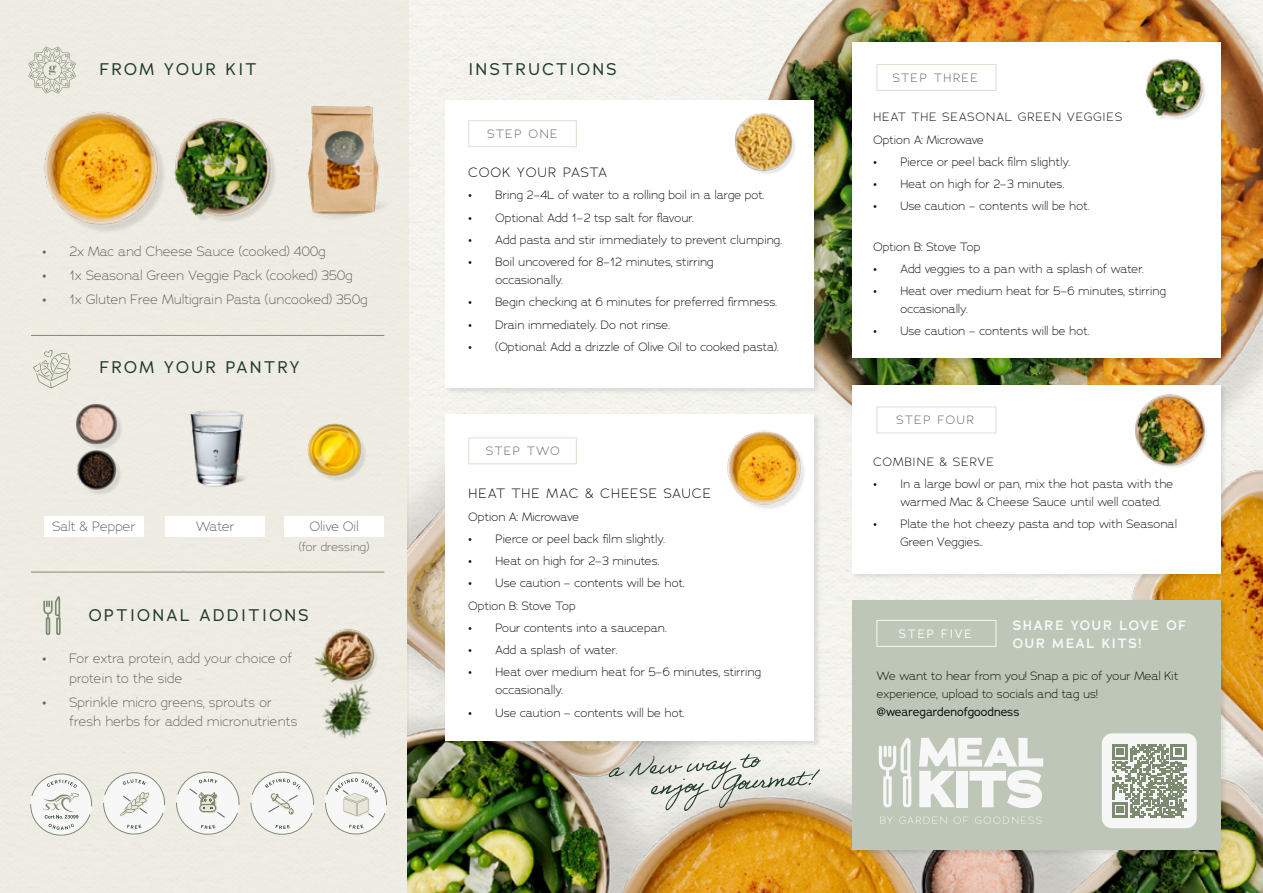
<style>
.page{position:relative;width:1263px;height:893px;background:#fff}
.page>*{position:absolute;margin:0;border:0;box-sizing:border-box;transform-origin:0 0}
.t1{font:16.5px "Adrianna";letter-spacing:.15em;color:#213b29}
.t2{font:300 13.5px/19.5px "Adrianna";color:#636363}
.t3{font:300 13.5px "Adrianna";letter-spacing:.1em;color:#0d0f0d}
.t4{font:600 13.5px/18px "Adrianna";letter-spacing:.1em;color:#f7f7f7}
.t5{font:300 12px/18px "Adrianna";color:#0d0f0d}
.t6{font:300 12px/22.2px "Adrianna";letter-spacing:.1em;color:#0d0f0d}
.t7{font:300 12px "Adrianna";letter-spacing:.15em;color:#636363}
.t8{font:12px "Adrianna";color:#0d0f0d}
.t9{font:300 12px "Adrianna";color:#636363}
.t10{font:12px "Adrianna";letter-spacing:.15em;color:#f7f7f7}
</style>
<div class="page">
<div style="left:408px;top:0;width:306px;height:385px;background:#f3f3ed"></div>
<div style="left:0;top:0;width:408px;height:893px;background:#eeece3"></div>
<img style="left:44px;top:112px;width:119px;height:120px">
<img style="left:314px;top:629px;width:63px;height:37px">
<img style="left:163px;top:118px;width:104px;height:103px">
<img style="left:267px;top:87px;width:150px;height:158px">
<svg style="left:33px;top:350px;width:38px;height:38px"></svg>
<img style="left:77px;top:463px;width:44px;height:31px">
<img style="left:76px;top:404px;width:46px;height:59px">
<img style="left:190px;top:410px;width:55px;height:77px">
<img style="left:307px;top:423px;width:59px;height:57px">
<div style="left:44px;top:516px;width:100px;height:21px;background:#fff"></div>
<div style="left:165px;top:516px;width:100px;height:21px;background:#fff"></div>
<div style="left:284px;top:516px;width:100px;height:21px;background:#fff"></div>
<svg style="left:43px;top:596px;width:18px;height:39px"></svg>
<img style="left:319px;top:666px;width:56px;height:73px">
<img style="left:408px;top:385px;width:855px;height:508px">
<img style="left:714px;top:0;width:549px;height:560px">
<div style="left:444px;top:99px;width:377px;height:296px;background:#000;opacity:.1"></div>
<div style="left:446px;top:100px;width:368px;height:287px;background:#fff"></div>
<div style="left:850px;top:42px;width:377px;height:324px;background:#000;opacity:.1"></div>
<div style="left:852px;top:43px;width:368px;height:315px;background:#fff"></div>
<div style="left:850px;top:384px;width:377px;height:196px;background:#000;opacity:.1"></div>
<div style="left:852px;top:385px;width:368px;height:188px;background:#fff"></div>
<div style="left:850px;top:599px;width:377px;height:258px;background:#000;opacity:.1"></div>
<div style="left:852px;top:600px;width:368px;height:249px;background:#bec6b8"></div>
<div style="left:444px;top:413px;width:377px;height:334px;background:#000;opacity:.1"></div>
<div style="left:446px;top:414px;width:368px;height:326px;background:#fff"></div>
<div style="left:469px;top:121px;width:107px;height:26px;border:1px solid #e0ded1"></div>
<div style="left:877px;top:64px;width:119px;height:27px;border:1px solid #e0ded1"></div>
<div style="left:877px;top:407px;width:119px;height:26px;border:1px solid #e0ded1"></div>
<div style="left:876px;top:620px;width:120px;height:27px;border:1px solid #f7f7f7"></div>
<div style="left:469px;top:438px;width:107px;height:26px;border:1px solid #e0ded1"></div>
<div style="left:1102px;top:733px;width:95px;height:95px;background:#f7f7f7;border-radius:10px"></div>
<svg style="left:1112px;top:744px;width:74px;height:74px"></svg>
<svg style="left:30px;top:773px;width:62px;height:63px"></svg>
<svg style="left:103px;top:772px;width:62px;height:63px"></svg>
<svg style="left:176px;top:771px;width:64px;height:64px"></svg>
<svg style="left:250px;top:771px;width:64px;height:64px"></svg>
<svg style="left:325px;top:772px;width:62px;height:63px"></svg>
<svg style="left:28px;top:47px;width:48px;height:47px"></svg>
<hr style="left:31px;top:335px;width:353px;height:1px;background:#7d8c70">
<hr style="left:31px;top:572px;width:353px;height:1px;background:#7d8c70">
<svg style="left:919px;top:738px;width:124px;height:70px"></svg>
<svg style="left:878px;top:738px;width:33px;height:69px"></svg>
<svg style="left:880px;top:817px;width:13px;height:7px"></svg>
<svg style="left:899px;top:816px;width:47px;height:8px"></svg>
<svg style="left:953px;top:816px;width:15px;height:8px"></svg>
<svg style="left:975px;top:816px;width:66px;height:8px"></svg>
<svg style="left:609px;top:754px;width:211px;height:57px;background:#cfcec4"></svg>
<img style="left:727px;top:430px;width:77px;height:79px">
<img style="left:1145px;top:59px;width:60px;height:60px">
<img style="left:734px;top:113px;width:61px;height:61px">
<img style="left:1135px;top:394px;width:72px;height:74px">
<h1 class="t1" style="left:100px;top:59px;width:158px">FROM YOUR KIT</h1>
<p class="t2" style="left:43px;top:241px;width:285px">• 2x Mac and Cheese Sauce (cooked) 400g</p>
<p class="t2" style="left:43px;top:265px;width:312px">• 1x Seasonal Green Veggie Pack (cooked) 350g</p>
<p class="t2" style="left:43px;top:289px;width:327px">• 1x Gluten Free Multigrain Pasta (uncooked) 350g</p>
<h1 class="t1" style="left:100px;top:356px;width:201px">FROM YOUR PANTRY</h1>
<p class="t2" style="left:52px;top:517px;width:85px">Salt &amp; Pepper</p>
<p class="t2" style="left:196px;top:517px;width:40px">Water</p>
<p class="t2" style="left:310px;top:517px;width:51px">Olive Oil</p>
<p class="t9" style="left:299px;top:540px;width:72px">(for dressing)</p>
<h1 class="t1" style="left:89px;top:604px;width:222px">OPTIONAL ADDITIONS</h1>
<p class="t2" style="left:70px;top:649px;width:224px;text-indent:-27px">• For extra protein, add your choice of protein to the side</p>
<p class="t2" style="left:70px;top:692px;width:230px;text-indent:-27px">• Sprinkle micro greens, sprouts or fresh herbs for added micronutrients</p>
<h1 class="t1" style="left:469px;top:59px;width:150px">INSTRUCTIONS</h1>
<p class="t7" style="left:488px;top:127px;width:71px">STEP ONE</p>
<p class="t3" style="left:469px;top:164px;width:140px">COOK YOUR PASTA</p>
<p class="t5" style="left:469px;top:186px;width:297px">• Bring 2–4L of water to a rolling boil in a large pot.</p>
<p class="t5" style="left:469px;top:208px;width:227px">• Optional: Add 1–2 tsp salt for flavour.</p>
<p class="t5" style="left:469px;top:230px;width:315px">• Add pasta and stir immediately to prevent clumping.</p>
<p class="t5" style="left:496px;top:253px;width:220px;text-indent:-27px">• Boil uncovered for 8–12 minutes, stirring occasionally.</p>
<p class="t5" style="left:469px;top:293px;width:310px">• Begin checking at 6 minutes for preferred firmness.</p>
<p class="t5" style="left:469px;top:315px;width:203px">• Drain immediately. Do not rinse.</p>
<p class="t5" style="left:469px;top:337px;width:311px">• (Optional: Add a drizzle of Olive Oil to cooked pasta).</p>
<p class="t7" style="left:486px;top:444px;width:75px">STEP TWO</p>
<p class="t3" style="left:469px;top:485px;width:244px">HEAT THE MAC &amp; CHEESE SAUCE</p>
<p class="t5" style="left:469px;top:507px;width:112px">Option A: Microwave</p>
<p class="t5" style="left:469px;top:529px;width:198px">• Pierce or peel back film slightly.</p>
<p class="t5" style="left:469px;top:552px;width:192px">• Heat on high for 2–3 minutes.</p>
<p class="t5" style="left:469px;top:572px;width:218px;line-height:22.2px">• Use caution – contents will be hot.<br>Option B: Stove Top</p>
<p class="t5" style="left:469px;top:618px;width:199px">• Pour contents into a saucepan.</p>
<p class="t5" style="left:469px;top:641px;width:150px">• Add a splash of water.</p>
<p class="t5" style="left:496px;top:663px;width:267px;text-indent:-27px">• Heat over medium heat for 5–6 minutes, stirring occasionally.</p>
<p class="t5" style="left:469px;top:703px;width:218px">• Use caution – contents will be hot.</p>
<p class="t7" style="left:893px;top:70px;width:86px">STEP THREE</p>
<p class="t6" style="left:873px;top:106px;width:250px">HEAT THE SEASONAL GREEN VEGGIES<br>Option A: Microwave</p>
<p class="t5" style="left:873px;top:152px;width:198px">• Pierce or peel back film slightly.</p>
<p class="t5" style="left:873px;top:175px;width:192px">• Heat on high for 2–3 minutes.</p>
<p class="t5" style="left:873px;top:197px;width:218px">• Use caution – contents will be hot.</p>
<p class="t5" style="left:873px;top:237px;width:109px">Option B: Stove Top</p>
<p class="t5" style="left:873px;top:259px;width:272px">• Add veggies to a pan with a splash of water.</p>
<p class="t5" style="left:900px;top:282px;width:267px;text-indent:-27px">• Heat over medium heat for 5–6 minutes, stirring occasionally.</p>
<p class="t5" style="left:873px;top:322px;width:218px">• Use caution – contents will be hot.</p>
<p class="t7" style="left:897px;top:413px;width:79px">STEP FOUR</p>
<p class="t6" style="left:873px;top:450px;width:122px">COMBINE &amp; SERVE</p>
<p class="t5" style="left:900px;top:475px;width:274px;text-indent:-27px">• In a large bowl or pan, mix the hot pasta with the warmed Mac &amp; Cheese Sauce until well coated.</p>
<p class="t5" style="left:900px;top:515px;width:278px;text-indent:-27px">• Plate the hot cheezy pasta and top with Seasonal<br>Green Veggies..</p>
<p class="t10" style="left:899px;top:626px;width:74px">STEP FIVE</p>
<p class="t4" style="left:1012px;top:617px;width:175px">SHARE YOUR LOVE OF<br>OUR MEAL KITS!</p>
<p class="t5" style="left:877px;top:666px;width:303px">We want to hear from you! Snap a pic of your Meal Kit experience, upload to socials and tag us!</p>
<p class="t8" style="left:877px;top:704px;width:144px">@wearegardenofgoodness</p>
</div>
